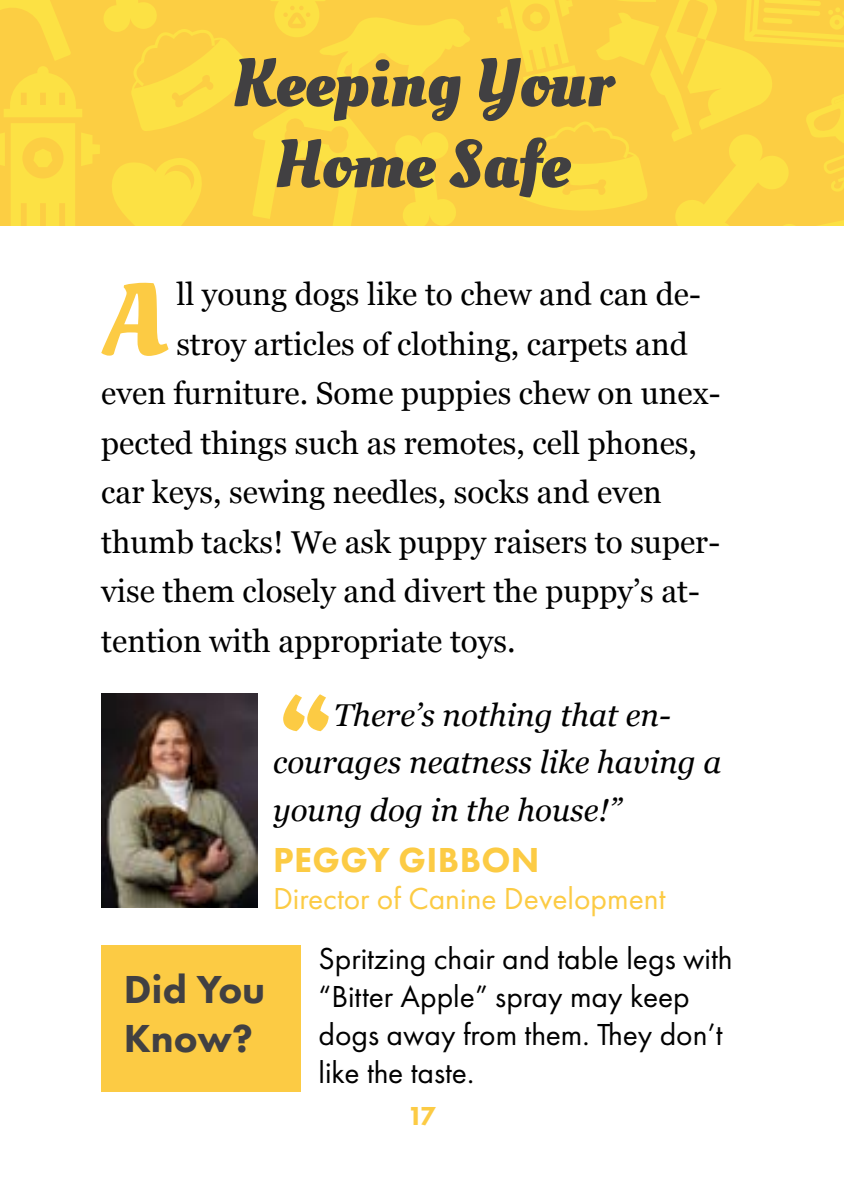
<style>
.page{position:relative;width:844px;height:1193px;background:#fff}
.page>*{position:absolute;margin:0;border:0;box-sizing:border-box;transform-origin:0 0}
.t1{font:700 112.5px "Oleo Script";color:#fccb44}
.t2{font:700 101.25px "Oleo Script";color:#fccb44}
.t3{font:700 67.5px/81px "Oleo Script";color:#414042;text-align:center}
.t4{font:800 40.5px/48.6px "Futura PT";color:#414042}
.t5{font:800 36px "Futura PT";letter-spacing:.01em;color:#fccb44}
.t6{font:31.5px "Georgia";color:#000}
.t7{font:31.5px/37.8px "Futura PT";color:#000}
.t8{font:italic 31.5px/47.2px "Georgia";color:#000}
.t9{font:31.5px "Futura PT";color:#fccb44}
.t10{font:800 27px "Futura PT";color:#fccb44}
</style>
<div class="page">
<div style="left:101px;top:945px;width:199px;height:146px;background:#fccb44"></div>
<div style="left:0;top:0;width:844px;height:225px;background:linear-gradient(to right,#fcd543,#fcd343)"></div>
<img style="left:101px;top:693px;width:156px;height:214px">
<h3 class="t3" style="left:232px;top:43px;width:382px">Keeping Your<br>Home Safe</h3>
<h2 class="t2" style="left:104px;top:259px;width:63px">A</h2>
<p class="t6" style="left:176px;top:271px;width:526px">ll young dogs like to chew and can de-</p>
<p class="t6" style="left:176px;top:321px;width:513px">stroy articles of clothing, carpets and</p>
<p class="t6" style="left:101px;top:370px;width:621px">even furniture. Some puppies chew on unex-</p>
<p class="t6" style="left:101px;top:420px;width:597px">pected things such as remotes, cell phones,</p>
<p class="t6" style="left:101px;top:469px;width:562px">car keys, sewing needles, socks and even</p>
<p class="t6" style="left:101px;top:519px;width:620px">thumb tacks! We ask puppy raisers to super-</p>
<p class="t6" style="left:101px;top:568px;width:600px">vise them closely and divert the puppy’s at-</p>
<p class="t6" style="left:101px;top:618px;width:416px">tention with appropriate toys.</p>
<h1 class="t1" style="left:273px;top:671px;width:59px">“</h1>
<p class="t8" style="left:273px;top:690px;width:450px;text-indent:61px">There’s nothing that en&shy;courages neatness like having a young dog in the house!”</p>
<p class="t4" style="left:124px;top:964px;width:143px">Did You<br>Know?</p>
<p class="t5" style="left:273px;top:837px;width:268px">PEGGY GIBBON</p>
<p class="t9" style="left:273px;top:880px;width:394px">Director of Canine Development</p>
<p class="t7" style="left:318px;top:939px;width:416px">Spritzing chair and table legs with “Bitter Apple” spray may keep dogs away from them. They don’t like the taste.</p>
<p class="t10" style="left:407px;top:1099px;width:31px">17</p>
</div>
